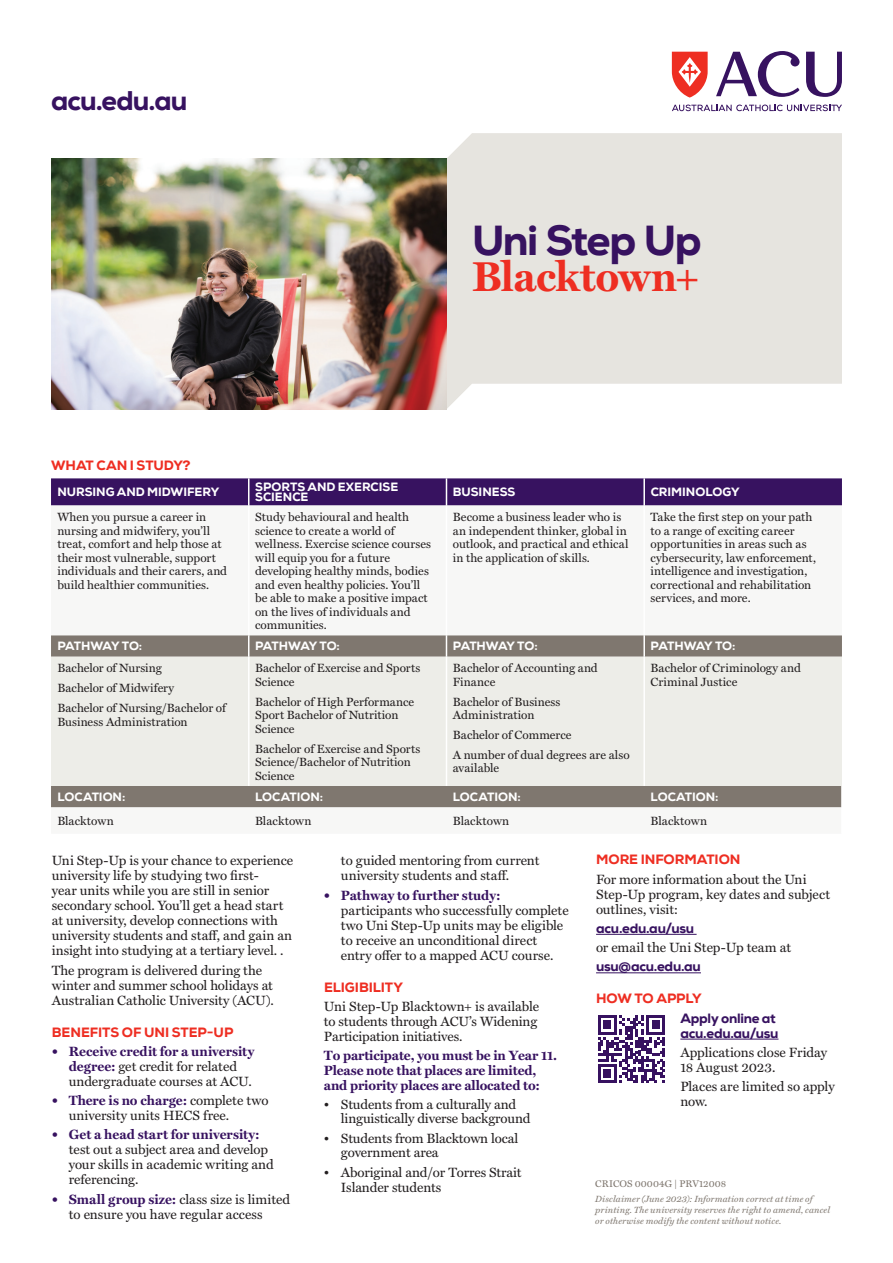
<style>
.page{position:relative;width:893px;height:1263px;background:#fff}
.page>*{position:absolute;margin:0;border:0;box-sizing:border-box;transform-origin:0 0}
.t1{font:700 42px "Miller Text";letter-spacing:-.01em;color:#ee2e22}
.t2{font:800 42px "Nexa";letter-spacing:-.04em;color:#371260}
.t3{font:800 27px "Nexa";letter-spacing:-.03em;color:#371260}
.t4{font:13.5px/15px "Miller Text";letter-spacing:-.005em;color:#231f20}
.t5{font:700 13.5px/15px "Miller Text";letter-spacing:-.01em;color:#371260}
.t6{font:800 13.5px "Nexa";letter-spacing:-.005em;color:#ee2e22}
.t7{font:800 13.5px/15px "Nexa";letter-spacing:-.02em;color:#371260}
.t8{font:12px/13.5px "Miller Text";letter-spacing:.005em;color:#231f20}
.t9{font:800 12px/10.2px "Nexa";letter-spacing:-.005em;color:#fff}
.t10{font:800 12px "Nexa";letter-spacing:-.05em;color:#fff}
.t11{font:9.75px "Miller Text";letter-spacing:.01em;color:#7f776f}
.t12{font:italic 9px/10.8px "Miller Text";letter-spacing:.015em;color:#7f776f}
.s1{font-weight:700;color:#371260}
</style>
<div class="page">
<svg style="left:446px;top:133px;width:396px;height:276px;background:#e6e3df"></svg>
<img style="left:51px;top:159px;width:395px;height:250px">
<svg style="left:672px;top:52px;width:36px;height:46px"></svg>
<svg style="left:672px;top:105px;width:170px;height:6px"></svg>
<svg style="left:806px;top:52px;width:36px;height:45px"></svg>
<svg style="left:716px;top:51px;width:83px;height:46px"></svg>
<hr style="left:596px;top:934px;width:101px;height:1px;background:#371260">
<hr style="left:596px;top:972px;width:105px;height:1px;background:#371260">
<hr style="left:680px;top:1039px;width:98px;height:1px;background:#371260">
<div style="left:51px;top:505px;width:791px;height:303px;background:#f7f7f6"></div>
<div style="left:51px;top:635px;width:791px;height:172px;background:#7f776f"></div>
<div style="left:51px;top:657px;width:791px;height:129px;background:#edede8"></div>
<div style="left:51px;top:478px;width:791px;height:27px;background:#371260"></div>
<hr style="left:643px;top:478px;width:2px;height:27px;background:#fff">
<svg style="left:248px;top:635px;width:1px;height:22px"></svg>
<svg style="left:446px;top:635px;width:1px;height:22px"></svg>
<hr style="left:643px;top:635px;width:2px;height:22px;background:#fff">
<hr style="left:841px;top:786px;width:2px;height:21px;background:#fff">
<hr style="left:248px;top:505px;width:1px;height:130px;background:#fff">
<hr style="left:446px;top:505px;width:1px;height:130px;background:#fff">
<hr style="left:643px;top:505px;width:2px;height:130px;background:#fff">
<hr style="left:248px;top:657px;width:1px;height:129px;background:#fff">
<hr style="left:446px;top:657px;width:1px;height:129px;background:#fff">
<hr style="left:643px;top:657px;width:2px;height:129px;background:#fff">
<hr style="left:841px;top:807px;width:2px;height:27px;background:#fff">
<svg style="left:598px;top:1015px;width:67px;height:68px"></svg>
<h2 class="t3" style="left:51px;top:84px;width:138px">acu.edu.au</h2>
<p class="t6" style="left:51px;top:456px;width:141px">WHAT CAN I STUDY?</p>
<h1 class="t2" style="left:472px;top:214px;width:231px">Uni Step Up</h1>
<h1 class="t1" style="left:472px;top:243px;width:229px">Blacktown+</h1>
<p class="t9" style="left:57px;top:487px;width:163px">NURSING AND MIDWIFERY</p>
<p class="t9" style="left:255px;top:482px;width:144px">SPORTS AND EXERCISE<br>SCIENCE</p>
<p class="t9" style="left:453px;top:487px;width:64px">BUSINESS</p>
<p class="t9" style="left:651px;top:487px;width:90px">CRIMINOLOGY</p>
<p class="t8" style="left:57px;top:509px;width:171px">When you pursue a career in nursing and midwifery, you’ll treat, comfort and help those at their most vulnerable, support individuals and their carers, and build healthier communities.</p>
<p class="t8" style="left:255px;top:509px;width:178px">Study behavioural and health science to create a world of wellness. Exercise science courses will equip you for a future developing healthy minds, bodies and even healthy policies. You’ll be able to make a positive impact on the lives of individuals and communities.</p>
<p class="t8" style="left:453px;top:509px;width:177px">Become a business leader who is an independent thinker, global in outlook, and practical and ethical in the application of skills.</p>
<p class="t8" style="left:651px;top:509px;width:167px">Take the first step on your path to a range of exciting career opportunities in areas such as cybersecurity, law enforcement, intelligence and investigation, correctional and rehabilitation services, and more.</p>
<p class="t10" style="left:57px;top:638px;width:86px">PATHWAY TO:</p>
<p class="t10" style="left:255px;top:638px;width:86px">PATHWAY TO:</p>
<p class="t10" style="left:453px;top:638px;width:86px">PATHWAY TO:</p>
<p class="t10" style="left:651px;top:638px;width:86px">PATHWAY TO:</p>
<p class="t8" style="left:57px;top:657px;width:170px;line-height:20px">Bachelor of Nursing<br>Bachelor of Midwifery<br>Bachelor of Nursing/Bachelor of</p>
<p class="t8" style="left:57px;top:714px;width:132px">Business Administration</p>
<p class="t8" style="left:255px;top:660px;width:167px">Bachelor of Exercise and Sports<br>Science</p>
<p class="t8" style="left:255px;top:694px;width:161px">Bachelor of High Performance<br>Sport Bachelor of Nutrition<br>Science</p>
<p class="t8" style="left:255px;top:741px;width:167px">Bachelor of Exercise and Sports<br>Science/Bachelor of Nutrition<br>Science</p>
<p class="t8" style="left:453px;top:660px;width:146px">Bachelor of Accounting and<br>Finance</p>
<p class="t8" style="left:453px;top:694px;width:109px">Bachelor of Business<br>Administration</p>
<p class="t8" style="left:453px;top:724px;width:178px;line-height:20px">Bachelor of Commerce<br>A number of dual degrees are also</p>
<p class="t8" style="left:453px;top:761px;width:48px">available</p>
<p class="t8" style="left:651px;top:660px;width:152px">Bachelor of Criminology and<br>Criminal Justice</p>
<p class="t9" style="left:57px;top:791px;width:69px">LOCATION:</p>
<p class="t9" style="left:255px;top:791px;width:69px">LOCATION:</p>
<p class="t9" style="left:453px;top:791px;width:69px">LOCATION:</p>
<p class="t9" style="left:651px;top:791px;width:69px">LOCATION:</p>
<p class="t8" style="left:57px;top:813px;width:58px">Blacktown</p>
<p class="t8" style="left:255px;top:813px;width:58px">Blacktown</p>
<p class="t8" style="left:453px;top:813px;width:58px">Blacktown</p>
<p class="t8" style="left:650px;top:813px;width:58px">Blacktown</p>
<p class="t4" style="left:52px;top:852px;width:243px">Uni Step-Up is your chance to experience university life by studying two first-<br>year units while you are still in senior secondary school. You’ll get a head start at university, develop connections with university students and staff, and gain an insight into studying at a tertiary level. .</p>
<p class="t4" style="left:52px;top:961px;width:224px">The program is delivered during the winter and summer school holidays at<br>Australian Catholic University (ACU).</p>
<p class="t6" style="left:52px;top:1023px;width:183px">BENEFITS OF UNI STEP-UP</p>
<p class="t4" style="left:69px;top:1043px;width:187px;text-indent:-17px"><span class="s1">• Receive credit for a university degree:</span> get credit for related undergraduate courses at ACU.</p>
<p class="t4" style="left:69px;top:1092px;width:201px;text-indent:-17px"><span class="s1">• There is no charge:</span> complete two university units HECS free.</p>
<p class="t5" style="left:52px;top:1126px;width:209px">• Get a head start for university:</p>
<p class="t4" style="left:69px;top:1141px;width:206px">test out a subject area and develop your skills in academic writing and referencing.</p>
<p class="t4" style="left:69px;top:1190px;width:223px;text-indent:-17px"><span class="s1">• Small group size:</span> class size is limited to ensure you have regular access</p>
<p class="t4" style="left:341px;top:852px;width:200px">to guided mentoring from current university students and staff.</p>
<p class="t5" style="left:324px;top:887px;width:178px">• Pathway to further study:</p>
<p class="t4" style="left:341px;top:901px;width:229px">participants who successfully complete two Uni Step-Up units may be eligible to receive an unconditional direct entry offer to a mapped ACU course.</p>
<p class="t6" style="left:324px;top:978px;width:80px">ELIGIBILITY</p>
<p class="t4" style="left:324px;top:998px;width:217px">Uni Step-Up Blacktown+ is available to students through ACU’s Widening<br>Participation initiatives.</p>
<p class="t5" style="left:324px;top:1047px;width:235px">To participate, you must be in Year 11.<br>Please note that places are limited, and priority places are allocated to:</p>
<p class="t4" style="left:341px;top:1096px;width:191px;text-indent:-17px">• Students from a culturally and linguistically diverse background</p>
<p class="t4" style="left:341px;top:1130px;width:179px;text-indent:-17px">• Students from Blacktown local government area</p>
<p class="t4" style="left:341px;top:1163px;width:182px;text-indent:-17px">• Aboriginal and/or Torres Strait<br>Islander students</p>
<p class="t6" style="left:596px;top:851px;width:146px">MORE INFORMATION</p>
<p class="t4" style="left:596px;top:871px;width:235px">For more information about the Uni<br>Step-Up program, key dates and subject outlines, visit:</p>
<p class="t7" style="left:596px;top:921px;width:100px">acu.edu.au/usu</p>
<p class="t4" style="left:596px;top:939px;width:196px">or email the Uni Step-Up team at</p>
<p class="t7" style="left:596px;top:959px;width:106px">usu@acu.edu.au</p>
<p class="t6" style="left:596px;top:990px;width:107px">HOW TO APPLY</p>
<p class="t7" style="left:680px;top:1010px;width:100px">Apply online at acu.edu.au/usu</p>
<p class="t4" style="left:680px;top:1044px;width:148px">Applications close Friday<br>18 August 2023.</p>
<p class="t4" style="left:680px;top:1078px;width:156px">Places are limited so apply now.</p>
<p class="t11" style="left:595px;top:1176px;width:132px">CRICOS 00004G | PRV12008</p>
<p class="t12" style="left:595px;top:1193px;width:236px">Disclaimer (June 2023): Information correct at time of printing. The university reserves the right to amend, cancel or otherwise modify the content without notice.</p>
</div>
